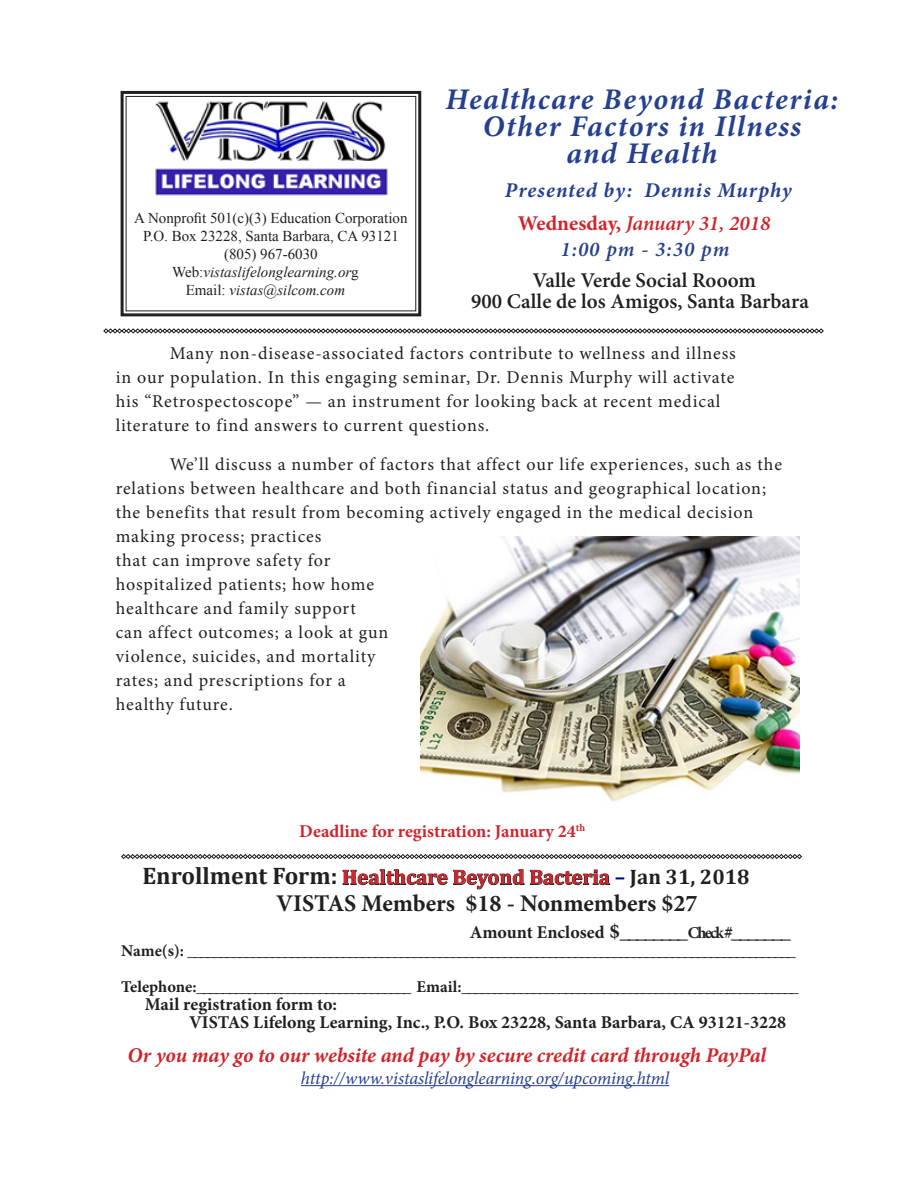
<style>
.page{position:relative;width:918px;height:1188px;background:#fff}
.page>*{position:absolute;margin:0;border:0;box-sizing:border-box;transform-origin:0 0}
.t1{font:italic 700 30px/27px "Minion Pro";letter-spacing:.045em;color:#25408f;text-align:center}
.t2{font:700 24px "Minion Pro";letter-spacing:-.005em;color:#231f20}
.t3{font:italic 700 21px "Minion Pro";letter-spacing:-.005em;color:#d1232a}
.t4{font:600 21px/21px "Minion Pro";color:#231f20;text-align:center}
.t5{font:700 21px "Cambria";color:#d1232a}
.t6{font:700 21px "Minion Pro";color:#231f20}
.t7{font:italic 700 21px "Minion Pro";letter-spacing:.045em;color:#25408f}
.t8{font:italic 600 21px "Minion Pro";color:#d1232a}
.t9{font:italic 600 21px "Minion Pro";letter-spacing:.05em;color:#25408f}
.t10{font:18px/24px "Minion Pro";letter-spacing:.05em;color:#231f20}
.Default{font:700 18px/18px "Minion Pro";color:#231f20}
.t11{font:italic 18px "Minion Pro";letter-spacing:-.01em;color:#253f8e}
.Default-2{font:700 18px "Minion Pro";color:#d1232a}
.Default-3{font:700 16.5px "Minion Pro";color:#231f20}
.t12{font:15px "Times New Roman";color:#231f20}
.t13{font:italic 15px "Times New Roman";color:#231f20}
.s1{font-style:normal}
.s2{font-weight:700;font-style:normal}
.s3{font-size:24px;color:#231f20}
.s4{color:#00008d}
.s5{color:#231f20}
.s6{font-size:18px}
.s7{font-size:16.5px}
</style>
<div class="page">
<svg style="left:120px;top:90px;width:302px;height:227px"></svg>
<div style="left:126px;top:96px;width:290px;height:215px;border:1px solid #231f20"></div>
<svg style="left:121px;top:854px;width:681px;height:5px"></svg>
<svg style="left:342px;top:869px;width:268px;height:21px"></svg>
<svg style="left:103px;top:328px;width:721px;height:5px"></svg>
<hr style="left:301px;top:1085px;width:368px;height:1px;background:#253f8e">
<img style="left:153px;top:99px;width:236px;height:97px">
<img style="left:421px;top:536px;width:378px;height:266px">
<p class="t12" style="left:134px;top:207px;width:275px">A Nonprofit 501(c)(3) Education Corporation</p>
<p class="t12" style="left:143px;top:225px;width:257px">P.O. Box 23228, Santa Barbara, CA 93121</p>
<p class="t12" style="left:224px;top:243px;width:95px">(805) 967-6030</p>
<p class="t13" style="left:172px;top:261px;width:188px"><span class="s1">Web:</span>vistaslifelonglearning.or<span class="s1">g</span></p>
<p class="t13" style="left:186px;top:279px;width:161px"><span class="s1">Email:</span> vistas@silcom.com</p>
<p class="t1" style="left:446px;top:85px;width:394px">Healthcare Beyond Bacteria:<br>Other Factors in Illness<br>and Health</p>
<p class="t7" style="left:505px;top:175px;width:288px">Presented by: Dennis Murphy</p>
<p class="t8" style="left:518px;top:208px;width:254px"><span class="s2">Wednesday,</span> January 31, 2018</p>
<p class="t9" style="left:560px;top:235px;width:171px">1:00 pm - 3:30 pm</p>
<p class="t4" style="left:471px;top:270px;width:339px">Valle Verde Social Rooom<br>900 Calle de los Amigos, Santa Barbara</p>
<p class="t10" style="left:116px;top:341px;width:622px;text-indent:54px">Many non-disease-associated factors contribute to wellness and illness in our population. In this engaging seminar, Dr. Dennis Murphy will activate his “Retrospectoscope” — an instrument for looking back at recent medical literature to find answers to current questions.</p>
<p class="t10" style="left:116px;top:452px;width:668px;text-indent:54px">We’ll discuss a number of factors that affect our life experiences, such as the relations between healthcare and both financial status and geographical location; the benefits that result from becoming actively engaged in the medical decision making process; practices<br>that can improve safety for<br>hospitalized patients; how home<br>healthcare and family support<br>can affect outcomes; a look at gun<br>violence, suicides, and mortality<br>rates; and prescriptions for a<br>healthy future.</p>
<p class="Default-2" style="left:299px;top:818px;width:287px">Deadline for registration: January 24<sup>th</sup></p>
<p class="t5" style="left:142px;top:862px;width:609px"><span class="s3">Enrollment Form:</span> Healthcare Beyond Bacteria <span class="s4">–</span> <span class="s5">Jan 31, 2018</span></p>
<p class="t2" style="left:276px;top:887px;width:423px">VISTAS Members $18 - Nonmembers $27</p>
<p class="t6" style="left:470px;top:917px;width:323px"><span class="s6">Amount Enclosed</span> $________ <span class="s7">Check</span> <span class="s6">#</span>_______</p>
<p class="Default-3" style="left:121px;top:940px;width:676px">Name(s): ______________________________________________________________________________________________</p>
<p class="Default-3" style="left:121px;top:976px;width:679px">Telephone:_________________________________ Email:____________________________________________________</p>
<p class="Default" style="left:189px;top:995px;width:598px;text-indent:-44px">Mail registration form to:<br>VISTAS Lifelong Learning, Inc., P.O. Box 23228, Santa Barbara, CA 93121-3228</p>
<p class="t3" style="left:128px;top:1041px;width:640px">Or you may go to our website and pay by secure credit card through PayPal</p>
<p class="t11" style="left:301px;top:1066px;width:370px">http://www.vistaslifelonglearning.org/upcoming.html</p>
</div>
